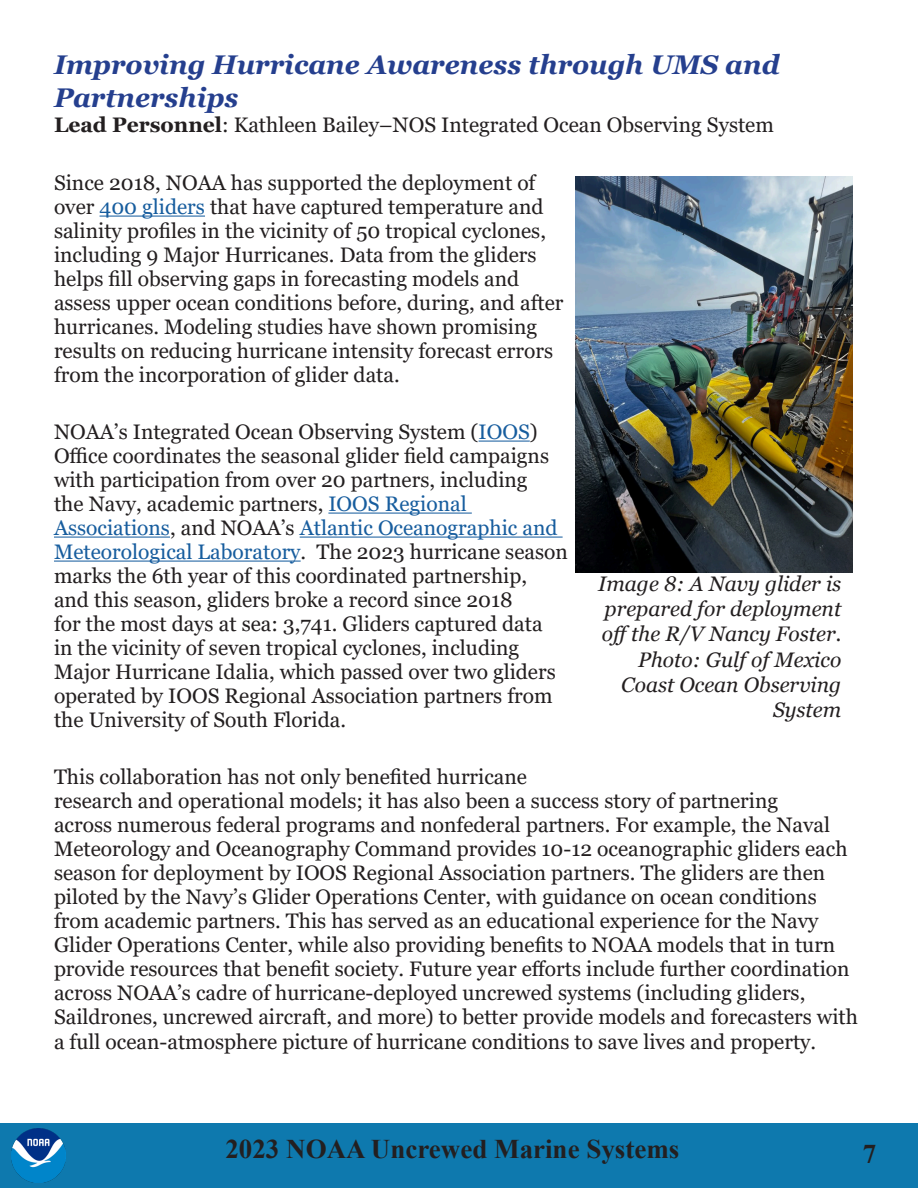
<style>
.page{position:relative;width:918px;height:1188px;background:#fff}
.page>*{position:absolute;margin:0;border:0;box-sizing:border-box;transform-origin:0 0}
.Sub_header{font:italic 700 27px/32.4px "Georgia";color:#253f8e}
.t1{font:700 27px "Times New Roman";color:#231f20}
.t2{font:21px/24px "Georgia";color:#231f20}
.Captions{font:italic 21px/25.2px "Georgia";color:#231f20;text-align:right}
.s1{font-weight:700}
.s2{color:#175d9e}
</style>
<div class="page">
<div style="left:0;top:1123px;width:918px;height:65px;background:#0e79ae"></div>
<img style="left:12px;top:1129px;width:54px;height:54px">
<hr style="left:100px;top:216px;width:105px;height:1px;background:#175d9e">
<hr style="left:479px;top:441px;width:51px;height:1px;background:#175d9e">
<hr style="left:328px;top:513px;width:144px;height:1px;background:#175d9e">
<hr style="left:54px;top:537px;width:116px;height:1px;background:#175d9e">
<hr style="left:300px;top:537px;width:263px;height:1px;background:#175d9e">
<hr style="left:54px;top:561px;width:247px;height:1px;background:#175d9e">
<img style="left:576px;top:176px;width:276px;height:396px">
<p class="Sub_header" style="left:54px;top:49px;width:727px">Improving Hurricane Awareness through UMS and<br>Partnerships</p>
<p class="t2" style="left:54px;top:113px;width:721px"><span class="s1">Lead Personnel</span>: Kathleen Bailey–NOS Integrated Ocean Observing System</p>
<p class="t2" style="left:54px;top:171px;width:511px">Since 2018, NOAA has supported the deployment of over <span class="s2">400 gliders</span> that have captured temperature and salinity profiles in the vicinity of 50 tropical cyclones, including 9 Major Hurricanes. Data from the gliders helps fill observing gaps in forecasting models and assess upper ocean conditions before, during, and after hurricanes. Modeling studies have shown promising results on reducing hurricane intensity forecast errors from the incorporation of glider data.</p>
<p class="t2" style="left:54px;top:420px;width:515px">NOAA’s Integrated Ocean Observing System (<span class="s2">IOOS</span>)<br>Office coordinates the seasonal glider field campaigns with participation from over 20 partners, including<br>the Navy, academic partners, <span class="s2">IOOS Regional Associations</span>, and NOAA’s <span class="s2">Atlantic Oceanographic and Meteorological Laboratory</span>. The 2023 hurricane season marks the 6th year of this coordinated partnership,<br>and this season, gliders broke a record since 2018<br>for the most days at sea: 3,741. Gliders captured data<br>in the vicinity of seven tropical cyclones, including Major Hurricane Idalia, which passed over two gliders operated by IOOS Regional Association partners from the University of South Florida.</p>
<p class="t2" style="left:54px;top:765px;width:806px">This collaboration has not only benefited hurricane<br>research and operational models; it has also been a success story of partnering<br>across numerous federal programs and nonfederal partners. For example, the Naval Meteorology and Oceanography Command provides 10-12 oceanographic gliders each season for deployment by IOOS Regional Association partners. The gliders are then piloted by the Navy’s Glider Operations Center, with guidance on ocean conditions from academic partners. This has served as an educational experience for the Navy Glider Operations Center, while also providing benefits to NOAA models that in turn provide resources that benefit society. Future year efforts include further coordination across NOAA’s cadre of hurricane-deployed uncrewed systems (including gliders, Saildrones, uncrewed aircraft, and more) to better provide models and forecasters with a full ocean-atmosphere picture of hurricane conditions to save lives and property.</p>
<p class="Captions" style="left:598px;top:571px;width:245px">Image 8: A Navy glider is prepared for deployment offthe R/V Nancy Foster.<br>Photo: Gulf of Mexico<br>Coast Ocean Observing<br>System</p>
<p class="t1" style="left:225px;top:1129px;width:455px">2023 NOAA Uncrewed Marine Systems</p>
<p class="t1" style="left:863px;top:1135px;width:15px">7</p>
</div>
